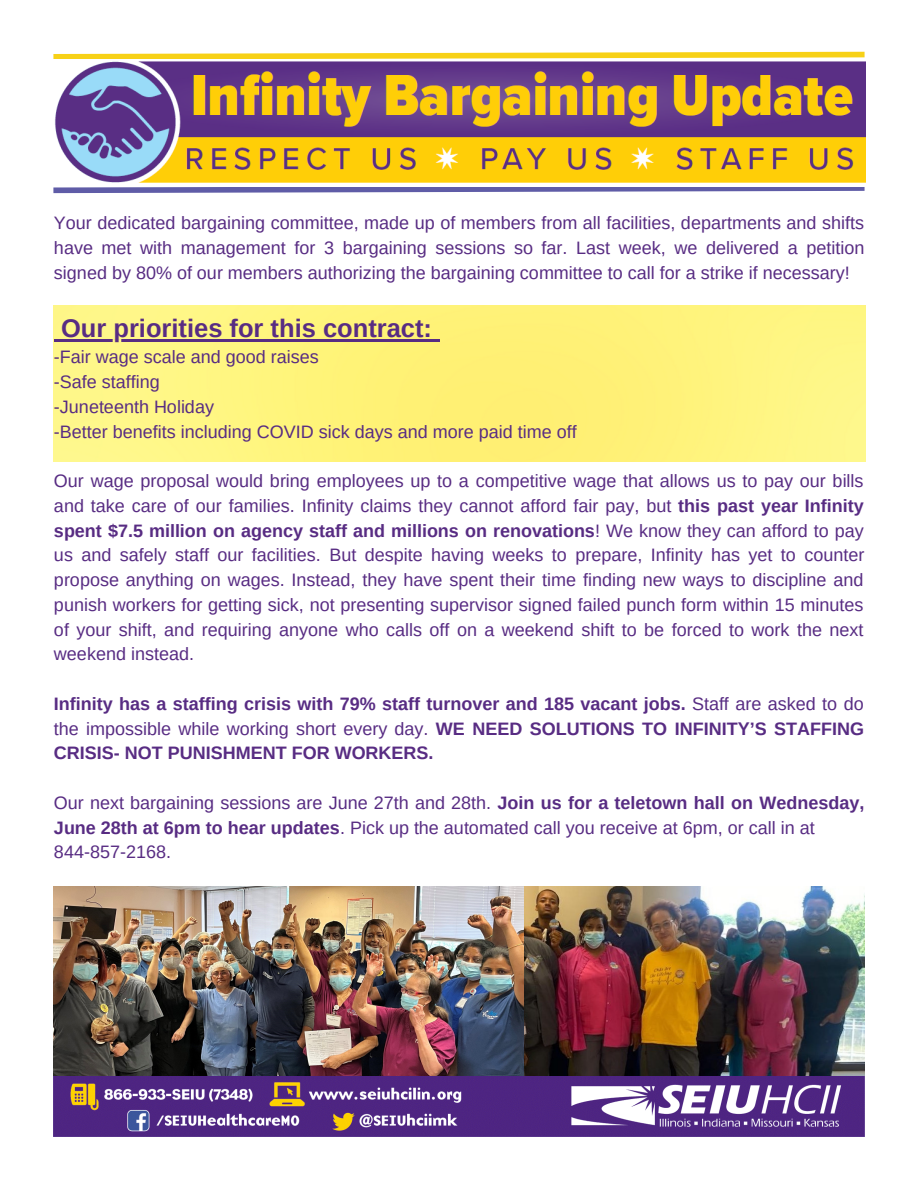
<style>
.page{position:relative;width:918px;height:1188px;background:#fff}
.page>*{position:absolute;margin:0;border:0;box-sizing:border-box;transform-origin:0 0}
.t1{font:700 25.5px "Arimo";color:#582c83}
.t2{font:18px/24.8px "Arimo";color:#582c83;text-align:justify}
.t3{font:700 18px/24.8px "Arimo";color:#582c83;text-align:justify}
.s1{font-weight:700}
.s2{font-weight:400}
</style>
<div class="page">
<svg style="left:53px;top:182px;width:813px;height:12px"></svg>
<img style="left:53px;top:887px;width:812px;height:250px">
<svg style="left:53px;top:51px;width:813px;height:11px"></svg>
<img style="left:54px;top:60px;width:811px;height:127px">
<img style="left:54px;top:306px;width:811px;height:156px">
<svg style="left:54px;top:340px;width:7px;height:2px"></svg>
<hr style="left:61px;top:340px;width:371px;height:2px;background:#582c83">
<svg style="left:432px;top:340px;width:7px;height:2px"></svg>
<p class="t2" style="left:54px;top:211px;width:812px">Your dedicated bargaining committee, made up of members from all facilities, departments and shifts have met with management for 3 bargaining sessions so far. Last week, we delivered a petition signed by 80% of our members authorizing the bargaining committee to call for a strike if necessary!</p>
<p class="t1" style="left:61px;top:314px;width:373px">Our priorities for this contract:</p>
<p class="t2" style="left:54px;top:345px;width:266px">-Fair wage scale and good raises</p>
<p class="t2" style="left:54px;top:369px;width:107px">-Safe staffing</p>
<p class="t2" style="left:54px;top:394px;width:162px">-Juneteenth Holiday</p>
<p class="t2" style="left:54px;top:419px;width:524px">-Better benefits including COVID sick days and more paid time off</p>
<p class="t2" style="left:54px;top:468px;width:812px">Our wage proposal would bring employees up to a competitive wage that allows us to pay our bills and take care of our families. Infinity claims they cannot afford fair pay, but <span class="s1">this past year Infinity spent $7.5 million on agency staff and millions on renovations</span>! We know they can afford to pay us and safely staff our facilities. But despite having weeks to prepare, Infinity has yet to counter propose anything on wages. Instead, they have spent their time finding new ways to discipline and punish workers for getting sick, not presenting supervisor signed failed punch form within 15 minutes of your shift, and requiring anyone who calls off on a weekend shift to be forced to work the next weekend instead.</p>
<p class="t3" style="left:54px;top:691px;width:812px">Infinity has a staffing crisis with 79% staff turnover and 185 vacant jobs. <span class="s2">Staff are asked to do the impossible while working short every day.</span> WE NEED SOLUTIONS TO INFINITY’S STAFFING CRISIS- NOT PUNISHMENT FOR WORKERS.</p>
<p class="t2" style="left:54px;top:790px;width:812px">Our next bargaining sessions are June 27th and 28th. <span class="s1">Join us for a teletown hall on Wednesday,<br>June 28th at 6pm to hear updates</span>. Pick up the automated call you receive at 6pm, or call in at</p>
<p class="t2" style="left:54px;top:840px;width:119px">844-857-2168.</p>
</div>
